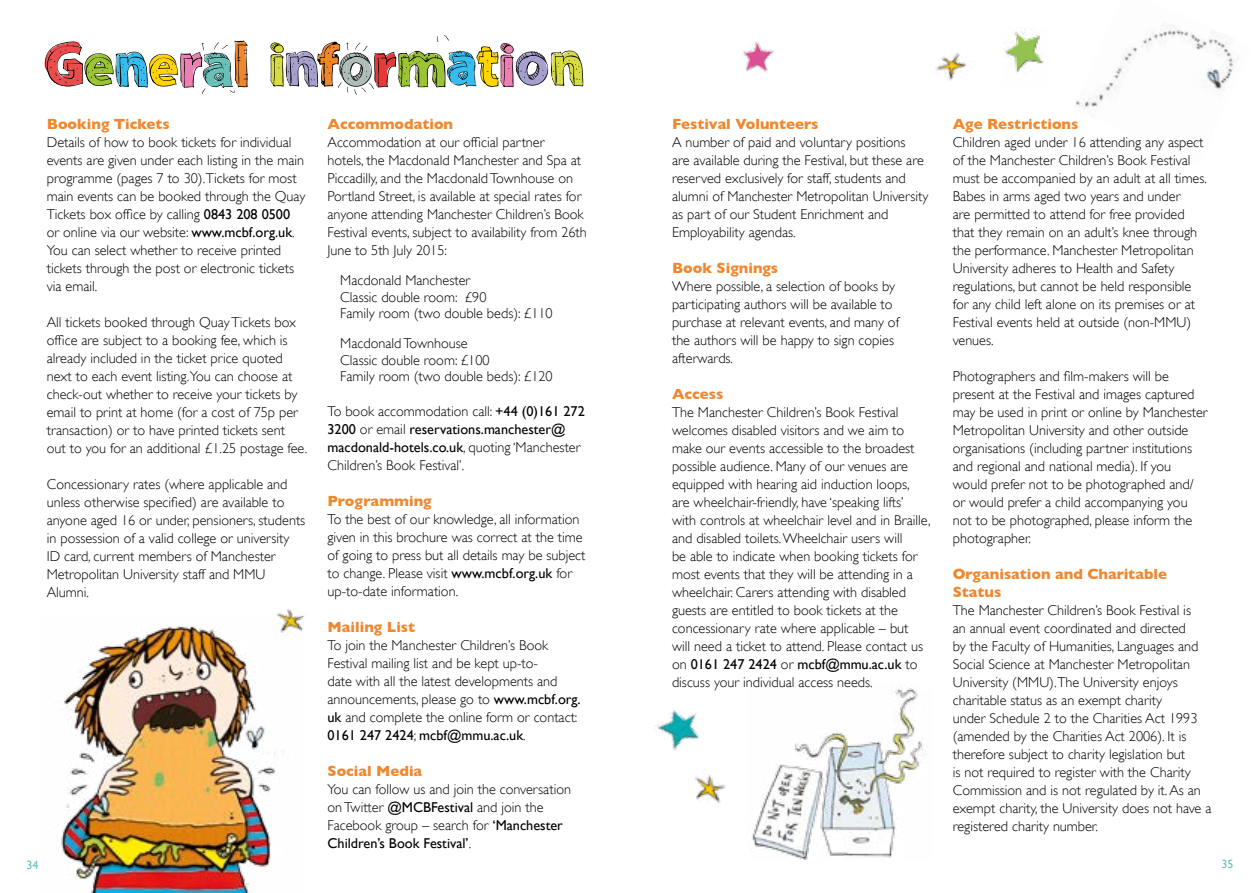
<style>
.page{position:relative;width:1259px;height:893px;background:#fff}
.page>*{position:absolute;margin:0;border:0;box-sizing:border-box;transform-origin:0 0}
.t1{font:700 15px/18px "Gill Sans";color:#f1872d}
.t2{font:300 14.25px/18px "Gill Sans";color:#000}
.t3{font:12px "Gill Sans";color:#67c1b9}
.s1{font-weight:400}
</style>
<div class="page">
<img style="left:1075px;top:24px;width:164px;height:84px">
<img style="left:44px;top:40px;width:204px;height:54px">
<img style="left:270px;top:35px;width:313px;height:60px">
<img style="left:743px;top:41px;width:31px;height:31px">
<img style="left:1003px;top:30px;width:41px;height:43px">
<img style="left:695px;top:774px;width:31px;height:30px">
<img style="left:276px;top:609px;width:29px;height:22px">
<img style="left:655px;top:709px;width:45px;height:42px">
<img style="left:751px;top:687px;width:176px;height:173px">
<img style="left:61px;top:616px;width:241px;height:277px">
<img style="left:935px;top:53px;width:32px;height:28px">
<p class="t1" style="left:47px;top:115px;width:125px">Booking Tickets</p>
<p class="t2" style="left:47px;top:134px;width:260px">Details of how to book tickets for individual events are given under each listing in the main programme (pages 7 to 30).Tickets for most main events can be booked through the Quay Tickets box office by calling <span class="s1">0843 208 0500 </span>or online via our website: <span class="s1">www.mcbf.org.uk</span>.<br>You can select whether to receive printed tickets through the post or electronic tickets via email.</p>
<p class="t2" style="left:47px;top:314px;width:262px">All tickets booked through Quay Tickets box office are subject to a booking fee, which is already included in the ticket price quoted next to each event listing.You can choose at check-out whether to receive your tickets by email to print at home (for a cost of 75p per transaction) or to have printed tickets sent out to you for an additional £1.25 postage fee.</p>
<p class="t2" style="left:47px;top:476px;width:260px">Concessionary rates (where applicable and unless otherwise specified) are available to anyone aged 16 or under, pensioners, students in possession of a valid college or university ID card, current members of Manchester Metropolitan University staff and MMU Alumni.</p>
<p class="t1" style="left:327px;top:115px;width:127px">Accommodation</p>
<p class="t2" style="left:327px;top:134px;width:261px">Accommodation at our official partner<br>hotels, the Macdonald Manchester and Spa at Piccadilly, and the Macdonald Townhouse on Portland Street, is available at special rates for anyone attending Manchester Children’s Book Festival events, subject to availability from 26th June to 5th July 2015:</p>
<p class="t2" style="left:340px;top:272px;width:214px;line-height:16.5px">Macdonald Manchester<br>Classic double room: £90<br>Family room (two double beds): £110</p>
<p class="t2" style="left:340px;top:335px;width:214px;line-height:16.5px">Macdonald Townhouse<br>Classic double room: £100<br>Family room (two double beds): £120</p>
<p class="t2" style="left:327px;top:402px;width:259px">To book accommodation call: <span class="s1">+44 (0)161 272<br>3200</span> or email <span class="s1">reservations.manchester@ macdonald-hotels.co.uk</span>, quoting ‘Manchester Children’s Book Festival’.</p>
<p class="t1" style="left:327px;top:492px;width:106px">Programming</p>
<p class="t2" style="left:327px;top:510px;width:259px">To the best of our knowledge, all information given in this brochure was correct at the time of going to press but all details may be subject to change. Please visit <span class="s1">www.mcbf.org.uk</span> for up-to-date information.</p>
<p class="t1" style="left:327px;top:618px;width:89px">Mailing List</p>
<p class="t2" style="left:327px;top:636px;width:255px">To join the Manchester Children’s Book Festival mailing list and be kept up-to-<br>date with all the latest developments and announcements, please go to <span class="s1">www.mcbf.org. uk</span> and complete the online form or contact:<br><span class="s1">0161 247 2424</span>; <span class="s1">mcbf@mmu.ac.uk</span>.</p>
<p class="t1" style="left:327px;top:762px;width:96px">Social Media</p>
<p class="t2" style="left:327px;top:780px;width:245px">You can follow us and join the conversation on Twitter <span class="s1">@MCBFestival</span> and join the Facebook group – search for <span class="s1">‘Manchester Children’s Book Festival’</span>.</p>
<p class="t1" style="left:672px;top:115px;width:148px">Festival Volunteers</p>
<p class="t2" style="left:672px;top:134px;width:258px">A number of paid and voluntary positions<br>are available during the Festival, but these are reserved exclusively for staff, students and alumni of Manchester Metropolitan University as part of our Student Enrichment and Employability agendas.</p>
<p class="t1" style="left:672px;top:259px;width:108px">Book Signings</p>
<p class="t2" style="left:672px;top:278px;width:229px">Where possible, a selection of books by participating authors will be available to purchase at relevant events, and many of the authors will be happy to sign copies afterwards.</p>
<p class="t1" style="left:672px;top:385px;width:53px">Access</p>
<p class="t2" style="left:672px;top:404px;width:260px">The Manchester Children’s Book Festival welcomes disabled visitors and we aim to make our events accessible to the broadest possible audience. Many of our venues are equipped with hearing aid induction loops, are wheelchair-friendly, have ‘speaking lifts’ with controls at wheelchair level and in Braille, and disabled toilets. Wheelchair users will<br>be able to indicate when booking tickets for most events that they will be attending in a wheelchair. Carers attending with disabled guests are entitled to book tickets at the concessionary rate where applicable – but<br>will need a ticket to attend. Please contact us on <span class="s1">0161 247 2424</span> or <span class="s1">mcbf@mmu.ac.uk</span> to discuss your individual access needs.</p>
<p class="t1" style="left:952px;top:115px;width:127px">Age Restrictions</p>
<p class="t2" style="left:952px;top:134px;width:256px">Children aged under 16 attending any aspect of the Manchester Children’s Book Festival must be accompanied by an adult at all times.<br>Babes in arms aged two years and under<br>are permitted to attend for free provided that they remain on an adult’s knee through the performance. Manchester Metropolitan University adheres to Health and Safety regulations, but cannot be held responsible for any child left alone on its premises or at Festival events held at outside (non-MMU) venues.</p>
<p class="t2" style="left:952px;top:368px;width:256px">Photographers and film-makers will be present at the Festival and images captured may be used in print or online by Manchester Metropolitan University and other outside organisations (including partner institutions and regional and national media). If you would prefer not to be photographed and/ or would prefer a child accompanying you not to be photographed, please inform the photographer.</p>
<p class="t1" style="left:952px;top:565px;width:216px">Organisation and Charitable<br>Status</p>
<p class="t2" style="left:952px;top:602px;width:260px">The Manchester Children’s Book Festival is<br>an annual event coordinated and directed<br>by the Faculty of Humanities, Languages and Social Science at Manchester Metropolitan University (MMU).The University enjoys charitable status as an exempt charity<br>under Schedule 2 to the Charities Act 1993 (amended by the Charities Act 2006). It is therefore subject to charity legislation but<br>is not required to register with the Charity Commission and is not regulated by it. As an exempt charity, the University does not have a registered charity number.</p>
<p class="t3" style="left:26px;top:858px;width:13px">34</p>
<p class="t3" style="left:1221px;top:857px;width:13px">35</p>
</div>
